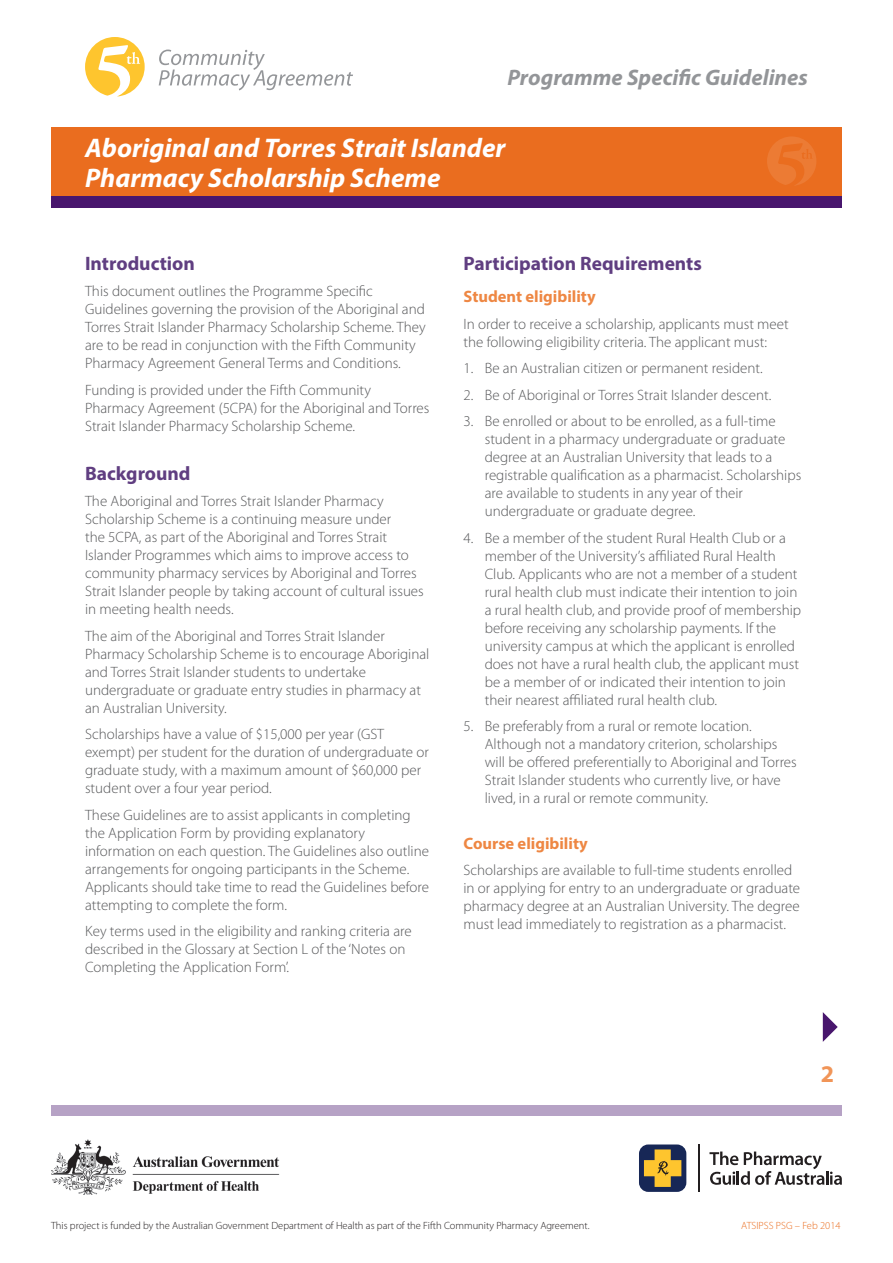
<style>
.page{position:relative;width:893px;height:1263px;background:#fff}
.page>*{position:absolute;margin:0;border:0;box-sizing:border-box;transform-origin:0 0}
.t1{font:italic 700 27px/30px "Myriad Pro";color:#fff}
.t2{font:700 24px "Myriad Pro";color:#f19558}
.t3{font:italic 700 22.5px "Myriad Pro";color:#939598}
.t4{font:700 19.5px "Myriad Pro";color:#603e81}
.t5{font:700 16.5px "Myriad Pro";color:#ee8743}
.t6{font:300 15px/18px "Myriad Pro";color:#57585a}
.t7{font:300 10.5px "Myriad Pro";color:#231f20}
.t8{font:300 10.5px "Myriad Pro";color:#ea6d1f}
</style>
<div class="page">
<div style="left:51px;top:196px;width:791px;height:12px;background:#48166d"></div>
<div style="left:51px;top:128px;width:791px;height:68px;background:#ea6d1f"></div>
<img style="left:51px;top:1140px;width:229px;height:55px">
<svg style="left:709px;top:1151px;width:133px;height:34px"></svg>
<hr style="left:698px;top:1144px;width:1px;height:48px;background:#231f20">
<div style="left:639px;top:1144px;width:47px;height:48px;background:#172756;border-radius:9px"></div>
<svg style="left:644px;top:1149px;width:37px;height:38px"></svg>
<div style="left:51px;top:1106px;width:791px;height:10px;background:#b6a2c5"></div>
<svg style="left:823px;top:1012px;width:15px;height:30px"></svg>
<svg style="left:85px;top:37px;width:60px;height:60px"></svg>
<svg style="left:159px;top:50px;width:194px;height:40px"></svg>
<svg style="left:767px;top:136px;width:49px;height:50px"></svg>
<h3 class="t3" style="left:507px;top:63px;width:302px">Programme Specific Guidelines</h3>
<h1 class="t1" style="left:85px;top:132px;width:422px">Aboriginal and Torres Strait Islander<br>Pharmacy Scholarship Scheme</h1>
<h3 class="t4" style="left:85px;top:250px;width:111px">Introduction</h3>
<p class="t6" style="left:85px;top:282px;width:342px">This document outlines the Programme Specific Guidelines governing the provision of the Aboriginal and Torres Strait Islander Pharmacy Scholarship Scheme. They are to be read in conjunction with the Fifth Community Pharmacy Agreement General Terms and Conditions.</p>
<p class="t6" style="left:85px;top:381px;width:346px">Funding is provided under the Fifth Community<br>Pharmacy Agreement (5CPA) for the Aboriginal and Torres<br>Strait Islander Pharmacy Scholarship Scheme.</p>
<h3 class="t4" style="left:85px;top:460px;width:107px">Background</h3>
<p class="t6" style="left:85px;top:492px;width:340px">The Aboriginal and Torres Strait Islander Pharmacy Scholarship Scheme is a continuing measure under<br>the 5CPA, as part of the Aboriginal and Torres Strait Islander Programmes which aims to improve access to community pharmacy services by Aboriginal and Torres Strait Islander people by taking account of cultural issues in meeting health needs.</p>
<p class="t6" style="left:85px;top:627px;width:346px">The aim of the Aboriginal and Torres Strait Islander Pharmacy Scholarship Scheme is to encourage Aboriginal and Torres Strait Islander students to undertake undergraduate or graduate entry studies in pharmacy at an Australian University.</p>
<p class="t6" style="left:85px;top:725px;width:345px">Scholarships have a value of $15,000 per year (GST exempt) per student for the duration of undergraduate or graduate study, with a maximum amount of $60,000 per student over a four year period.</p>
<p class="t6" style="left:85px;top:806px;width:346px">These Guidelines are to assist applicants in completing the Application Form by providing explanatory information on each question. The Guidelines also outline arrangements for ongoing participants in the Scheme.<br>Applicants should take time to read the Guidelines before attempting to complete the form.</p>
<p class="t6" style="left:85px;top:922px;width:328px">Key terms used in the eligibility and ranking criteria are described in the Glossary at Section L of the ‘Notes on<br>Completing the Application Form’.</p>
<h3 class="t4" style="left:463px;top:250px;width:240px">Participation Requirements</h3>
<p class="t5" style="left:463px;top:286px;width:134px">Student eligibility</p>
<p class="t6" style="left:463px;top:315px;width:327px">In order to receive a scholarship, applicants must meet the following eligibility criteria. The applicant must:</p>
<p class="t6" style="left:463px;top:360px;width:301px">1. Be an Australian citizen or permanent resident.</p>
<p class="t6" style="left:463px;top:386px;width:309px">2. Be of Aboriginal or Torres Strait Islander descent.</p>
<p class="t6" style="left:485px;top:413px;width:318px;text-indent:-21px">3. Be enrolled or about to be enrolled, as a full-time student in a pharmacy undergraduate or graduate degree at an Australian University that leads to a registrable qualification as a pharmacist. Scholarships are available to students in any year of their undergraduate or graduate degree.</p>
<p class="t6" style="left:485px;top:529px;width:318px;text-indent:-21px">4. Be a member of the student Rural Health Club or a member of the University’s affiliated Rural Health Club. Applicants who are not a member of a student rural health club must indicate their intention to join a rural health club, and provide proof of membership before receiving any scholarship payments. If the university campus at which the applicant is enrolled does not have a rural health club, the applicant must be a member of or indicated their intention to join their nearest affiliated rural health club.</p>
<p class="t6" style="left:485px;top:718px;width:314px;text-indent:-21px">5. Be preferably from a rural or remote location.<br>Although not a mandatory criterion, scholarships will be offered preferentially to Aboriginal and Torres Strait Islander students who currently live, or have lived, in a rural or remote community.</p>
<p class="t5" style="left:463px;top:832px;width:126px">Course eligibility</p>
<p class="t6" style="left:463px;top:861px;width:338px">Scholarships are available to full-time students enrolled in or applying for entry to an undergraduate or graduate pharmacy degree at an Australian University. The degree must lead immediately to registration as a pharmacist.</p>
<h2 class="t2" style="left:821px;top:1058px;width:15px">2</h2>
<p class="t7" style="left:51px;top:1220px;width:540px">This project is funded by the Australian Government Department of Health as part of the Fifth Community Pharmacy Agreement.</p>
<p class="t8" style="left:741px;top:1220px;width:101px">ATSIPSS PSG – Feb 2014</p>
</div>
